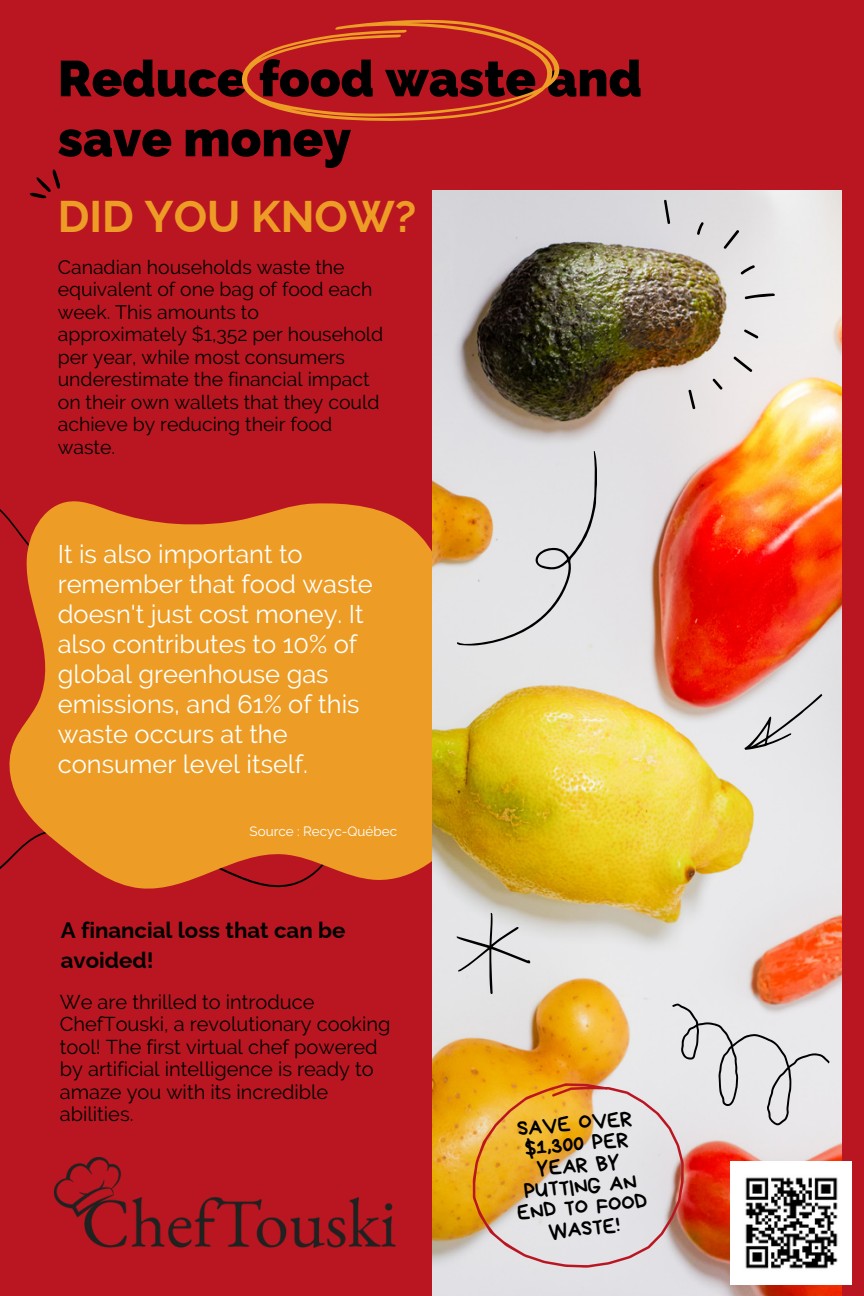
<style>
.page{position:relative;width:864px;height:1296px;background:#ba1621}
.page>*{position:absolute;margin:0;border:0;box-sizing:border-box;transform-origin:0 0}
.t1{font:900 50.2px "Raleway";color:#000}
.t2{font:700 44.4px "Raleway";color:#ed9d26}
.t3{font:25.4px/30px "Raleway";color:#fff}
.t4{font:700 22.2px/30px "Raleway";color:#000}
.t5{font:21.8px/21px "Bryndan Write";color:#000;text-align:center}
.t6{font:20px/22.4px "Raleway";color:#000}
.t7{font:19.4px/22.4px "Raleway";color:#000}
.t8{font:13.4px "Raleway";color:#fff}
</style>
<div class="page">
<svg style="left:0;top:501px;width:432px;height:388px;background:#e58825"></svg>
<img style="left:432px;top:190px;width:410px;height:1106px">
<img style="left:652px;top:190px;width:139px;height:221px">
<svg style="left:722px;top:663px;width:109px;height:98px;background:#ddc6c3"></svg>
<img style="left:451px;top:908px;width:382px;height:360px">
<svg style="left:457px;top:448px;width:141px;height:201px;background:#dcd6d0"></svg>
<svg style="left:29px;top:169px;width:31px;height:30px"></svg>
<img style="left:54px;top:1157px;width:342px;height:91px">
<div style="left:731px;top:1161px;width:121px;height:124px;background:#fff"></div>
<img style="left:745px;top:1177px;width:93px;height:92px">
<svg style="left:242px;top:19px;width:318px;height:102px"></svg>
<p class="t1" style="left:58px;top:49px;width:586px">Reduce food waste and</p>
<p class="t1" style="left:58px;top:109px;width:295px">save money</p>
<p class="t2" style="left:58px;top:190px;width:360px">DID YOU KNOW?</p>
<p class="t7" style="left:58px;top:256px;width:327px">Canadian households waste the equivalent of one bag of food each week. This amounts to approximately $1,352 per household per year, while most consumers underestimate the financial impact on their own wallets that they could achieve by reducing their food waste.</p>
<p class="t3" style="left:58px;top:539px;width:317px">It is also important to remember that food waste doesn't just cost money. It also contributes to 10% of global greenhouse gas emissions, and 61% of this waste occurs at the consumer level itself.</p>
<p class="t8" style="left:250px;top:823px;width:149px">Source : Recyc-Québec</p>
<p class="t4" style="left:61px;top:915px;width:286px">A financial loss that can be avoided!</p>
<p class="t6" style="left:60px;top:990px;width:332px">We are thrilled to introduce<br>ChefTouski, a revolutionary cooking tool! The first virtual chef powered by artificial intelligence is ready to amaze you with its incredible abilities.</p>
<p class="t5" style="left:509px;top:1118px;width:132px;rotate:-5deg">SAVE OVER $1,300 PER<br>YEAR BY<br>PUTTING AN<br>END TO FOOD<br>WASTE!</p>
</div>
